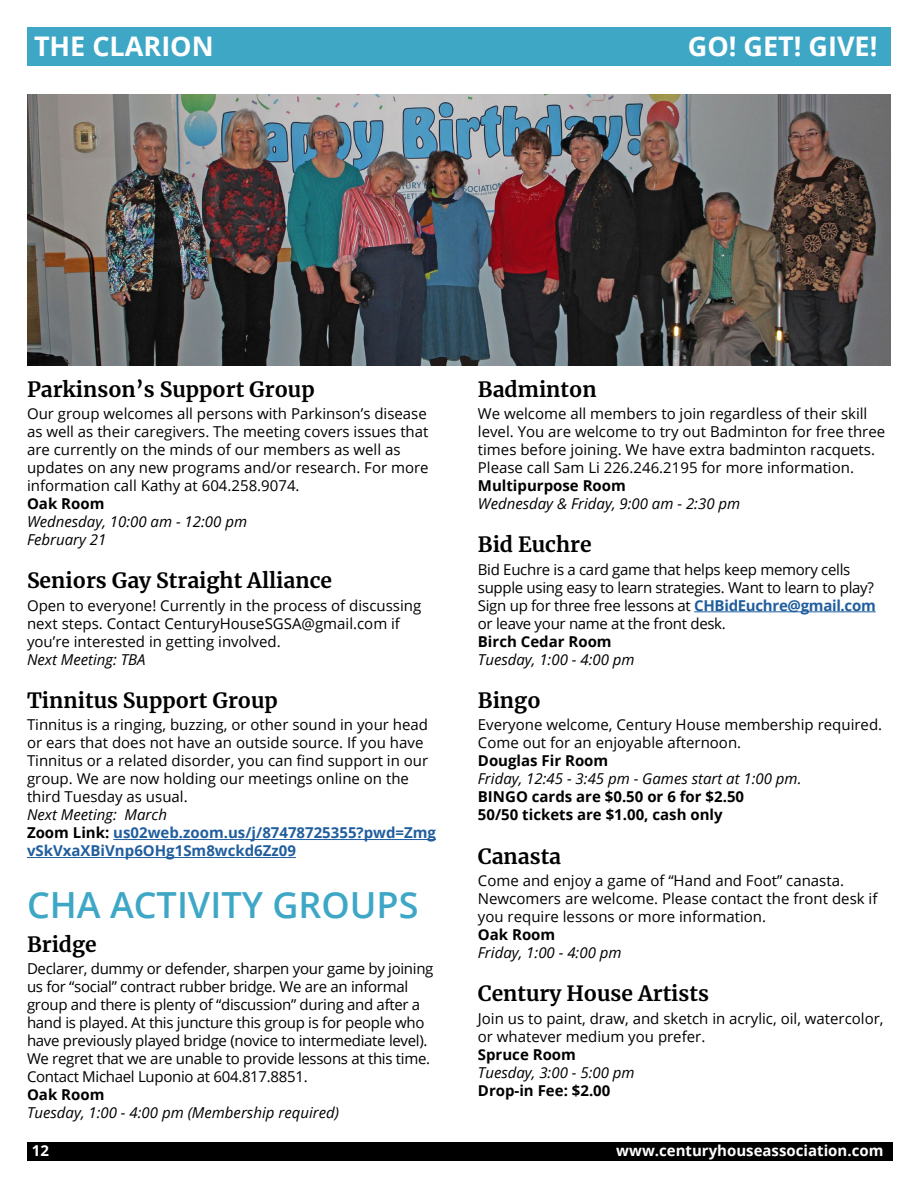
<style>
.page{position:relative;width:918px;height:1188px;background:#fff}
.page>*{position:absolute;margin:0;border:0;box-sizing:border-box;transform-origin:0 0}
.t1{font:600 36px "Open Sans";color:#3ea7c6}
.t2{font:700 27px "Open Sans";color:#fff}
.t3{font:700 21px "Merriweather";color:#000}
.t4{font:15px/18px "Open Sans";color:#000}
.t5{font:15px/18px "Open Sans";letter-spacing:-.02em;color:#000}
.t6{font:italic 15px/18px "Open Sans";color:#000}
.t7{font:700 15px/18px "Open Sans";color:#000}
.t8{font:700 15px/18px "Open Sans";color:#215e9e}
.t9{font:700 15px "Open Sans";color:#fff}
.s1{font-weight:400;font-style:italic;color:#000}
.s2{color:#000}
.s3{font-weight:700;color:#215e9e}
</style>
<div class="page">
<div style="left:27px;top:1143px;width:865px;height:18px;background:#000"></div>
<div style="left:27px;top:27px;width:864px;height:39px;background:#3ea7c6"></div>
<hr style="left:113px;top:839px;width:323px;height:1px;background:#215e9e">
<hr style="left:27px;top:857px;width:269px;height:1px;background:#215e9e">
<hr style="left:694px;top:611px;width:182px;height:1px;background:#215e9e">
<img style="left:27px;top:94px;width:864px;height:271px">
<h2 class="t2" style="left:34px;top:27px;width:181px">THE CLARION</h2>
<h2 class="t2" style="left:688px;top:27px;width:191px">GO! GET! GIVE!</h2>
<h3 class="t3" style="left:27px;top:374px;width:289px">Parkinson’s Support Group</h3>
<p class="t4" style="left:27px;top:404px;width:403px">Our group welcomes all persons with Parkinson’s disease as well as their caregivers. The meeting covers issues that are currently on the minds of our members as well as updates on any new programs and/or research. For more information call Kathy at 604.258.9074.</p>
<p class="t7" style="left:27px;top:494px;width:79px">Oak Room</p>
<p class="t6" style="left:27px;top:512px;width:222px">Wednesday, 10:00 am - 12:00 pm<br>February 21</p>
<h3 class="t3" style="left:27px;top:566px;width:307px">Seniors Gay Straight Alliance</h3>
<p class="t4" style="left:27px;top:596px;width:396px">Open to everyone! Currently in the process of discussing next steps. Contact CenturyHouseSGSA@gmail.com if you’re interested in getting involved.</p>
<p class="t6" style="left:27px;top:650px;width:120px">Next Meeting: TBA</p>
<h3 class="t3" style="left:27px;top:686px;width:252px">Tinnitus Support Group</h3>
<p class="t4" style="left:27px;top:716px;width:403px">Tinnitus is a ringing, buzzing, or other sound in your head or ears that does not have an outside source. If you have Tinnitus or a related disorder, you can find support in our group. We are now holding our meetings online on the third Tuesday as usual.</p>
<p class="t8" style="left:27px;top:806px;width:411px"><span class="s1">Next Meeting: March<br></span><span class="s2">Zoom Link:</span> us02web.zoom.us/j/87478725355?pwd=Zmg vSkVxaXBiVnp6OHg1Sm8wckd6Zz09</p>
<h1 class="t1" style="left:27px;top:880px;width:393px">CHA ACTIVITY GROUPS</h1>
<h3 class="t3" style="left:27px;top:930px;width:71px">Bridge</h3>
<p class="t5" style="left:27px;top:959px;width:408px">Declarer, dummy or defender, sharpen your game by joining us for “social” contract rubber bridge. We are an informal group and there is plenty of “discussion” during and after a hand is played. At this juncture this group is for people who have previously played bridge (novice to intermediate level).<br>We regret that we are unable to provide lessons at this time.<br>Contact Michael Luponio at 604.817.8851.</p>
<p class="t7" style="left:27px;top:1085px;width:79px">Oak Room</p>
<p class="t6" style="left:27px;top:1103px;width:314px">Tuesday, 1:00 - 4:00 pm (Membership required)</p>
<h3 class="t3" style="left:478px;top:374px;width:120px">Badminton</h3>
<p class="t4" style="left:478px;top:404px;width:409px">We welcome all members to join regardless of their skill level. You are welcome to try out Badminton for free three times before joining. We have extra badminton racquets.<br>Please call Sam Li 226.246.2195 for more information.</p>
<p class="t7" style="left:478px;top:476px;width:150px">Multipurpose Room</p>
<p class="t6" style="left:478px;top:494px;width:264px">Wednesday &amp; Friday, 9:00 am - 2:30 pm</p>
<h3 class="t3" style="left:478px;top:530px;width:115px">Bid Euchre</h3>
<p class="t5" style="left:478px;top:560px;width:399px">Bid Euchre is a card game that helps keep memory cells supple using easy to learn strategies. Want to learn to play?<br>Sign up for three free lessons at <span class="s3">CHBidEuchre@gmail.com </span>or leave your name at the front desk.</p>
<p class="t7" style="left:478px;top:632px;width:135px">Birch Cedar Room</p>
<p class="t6" style="left:478px;top:650px;width:158px">Tuesday, 1:00 - 4:00 pm</p>
<h3 class="t3" style="left:478px;top:686px;width:64px">Bingo</h3>
<p class="t4" style="left:478px;top:716px;width:406px">Everyone welcome, Century House membership required.<br>Come out for an enjoyable afternoon.</p>
<p class="t7" style="left:478px;top:752px;width:132px">Douglas Fir Room</p>
<p class="t6" style="left:478px;top:770px;width:325px">Friday, 12:45 - 3:45 pm - Games start at 1:00 pm.</p>
<p class="t7" style="left:478px;top:788px;width:268px">BINGO cards are $0.50 or 6 for $2.50<br>50/50 tickets are $1.00, cash only</p>
<h3 class="t3" style="left:478px;top:841px;width:85px">Canasta</h3>
<p class="t4" style="left:478px;top:871px;width:401px">Come and enjoy a game of “Hand and Foot” canasta.<br>Newcomers are welcome. Please contact the front desk if you require lessons or more information.</p>
<p class="t7" style="left:478px;top:925px;width:79px">Oak Room</p>
<p class="t6" style="left:478px;top:943px;width:145px">Friday, 1:00 - 4:00 pm</p>
<h3 class="t3" style="left:478px;top:979px;width:232px">Century House Artists</h3>
<p class="t4" style="left:478px;top:1009px;width:407px">Join us to paint, draw, and sketch in acrylic, oil, watercolor, or whatever medium you prefer.</p>
<p class="t7" style="left:478px;top:1045px;width:100px">Spruce Room</p>
<p class="t6" style="left:478px;top:1063px;width:158px">Tuesday, 3:00 - 5:00 pm</p>
<p class="t7" style="left:478px;top:1081px;width:134px">Drop-in Fee: $2.00</p>
<p class="t9" style="left:32px;top:1140px;width:19px">12</p>
<p class="t9" style="left:616px;top:1140px;width:269px">www.centuryhouseassociation.com</p>
</div>
